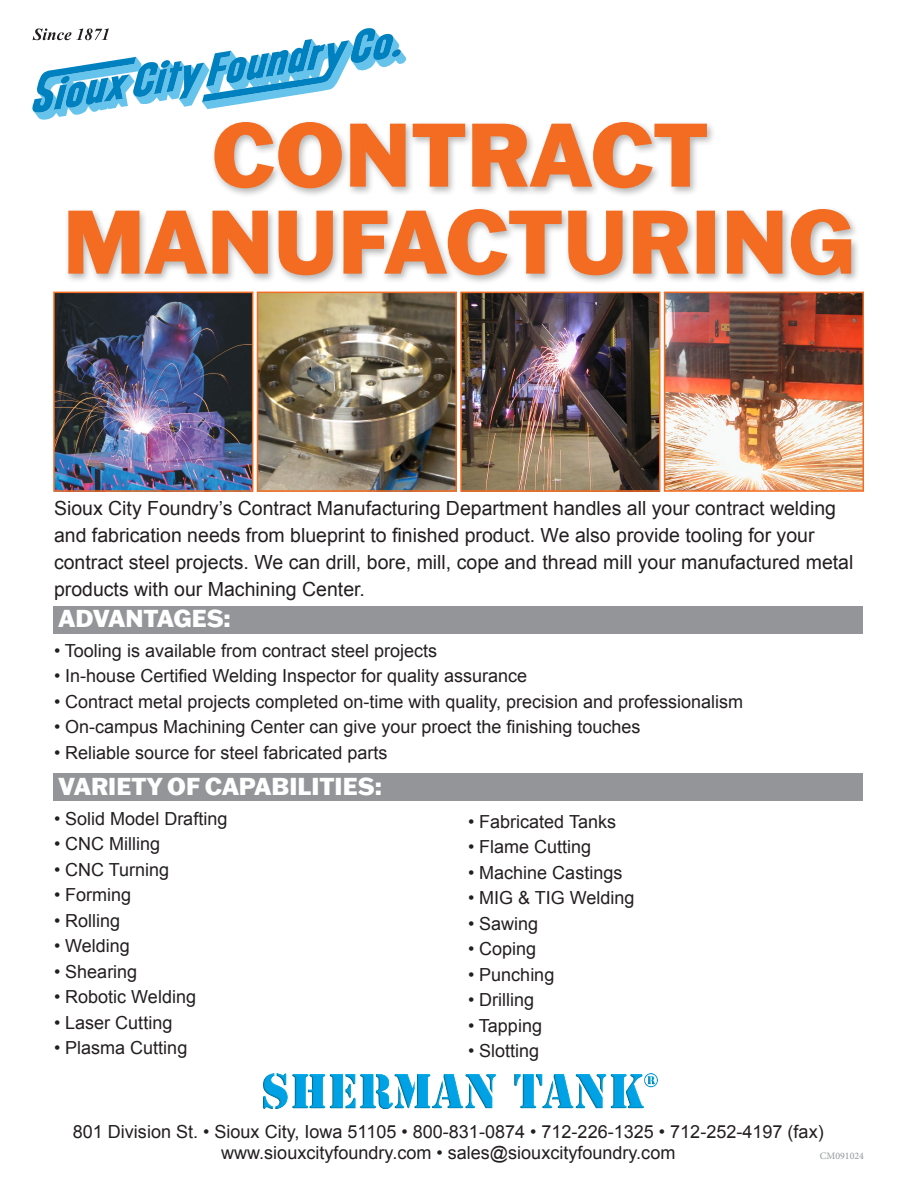
<style>
.page{position:relative;width:918px;height:1188px;background:#fff}
.page>*{position:absolute;margin:0;border:0;box-sizing:border-box;transform-origin:0 0}
.t1{font:800 88.05px "Franklin Gothic ATF";color:#f36c21}
.t2{font:800 24px "Franklin Gothic ATF";color:#fff}
.t3{font:19.5px/27px "Arial";color:#231f20}
.t4{font:18px "Arial";color:#231f20}
.t5{font:9.9px "Minion Pro";color:#939598}
</style>
<div class="page">
<div style="left:64px;top:119px;width:796px;height:166px;background:#231f20;opacity:.33"></div>
<svg style="left:32px;top:28px;width:375px;height:93px"></svg>
<img style="left:463px;top:295px;width:194px;height:194px">
<div style="left:460px;top:292px;width:200px;height:200px;border:2px solid #f36c21"></div>
<img style="left:56px;top:295px;width:194px;height:194px">
<div style="left:53px;top:292px;width:200px;height:200px;border:2px solid #f36c21"></div>
<img style="left:260px;top:295px;width:194px;height:194px">
<div style="left:257px;top:292px;width:200px;height:200px;border:2px solid #f36c21"></div>
<img style="left:667px;top:295px;width:194px;height:194px">
<div style="left:664px;top:292px;width:200px;height:200px;border:2px solid #f36c21"></div>
<div style="left:54px;top:606px;width:809px;height:28px;background:#939598"></div>
<div style="left:54px;top:773px;width:809px;height:28px;background:#939598"></div>
<img style="left:263px;top:1074px;width:394px;height:35px">
<p class="t1" style="left:212px;top:96px;width:498px">CONTRACT</p>
<p class="t1" style="left:63px;top:183px;width:794px">MANUFACTURING</p>
<p class="t3" style="left:54px;top:495px;width:801px">Sioux City Foundry’s Contract Manufacturing Department handles all your contract welding and fabrication needs from blueprint to finished product. We also provide tooling for your contract steel projects. We can drill, bore, mill, cope and thread mill your manufactured metal products with our Machining Center.</p>
<p class="t2" style="left:59px;top:602px;width:174px">ADVANTAGES:</p>
<p class="t4" style="left:54px;top:638px;width:385px">• Tooling is available from contract steel projects</p>
<p class="t4" style="left:54px;top:664px;width:475px">• In-house Certified Welding Inspector for quality assurance</p>
<p class="t4" style="left:54px;top:689px;width:691px">• Contract metal projects completed on-time with quality, precision and professionalism</p>
<p class="t4" style="left:54px;top:715px;width:588px">• On-campus Machining Center can give your proect the finishing touches</p>
<p class="t4" style="left:54px;top:740px;width:335px">• Reliable source for steel fabricated parts</p>
<p class="t2" style="left:59px;top:770px;width:325px">VARIETY OF CAPABILITIES:</p>
<p class="t4" style="left:54px;top:807px;width:175px">• Solid Model Drafting</p>
<p class="t4" style="left:54px;top:832px;width:108px">• CNC Milling</p>
<p class="t4" style="left:54px;top:858px;width:117px">• CNC Turning</p>
<p class="t4" style="left:54px;top:883px;width:79px">• Forming</p>
<p class="t4" style="left:54px;top:909px;width:68px">• Rolling</p>
<p class="t4" style="left:54px;top:934px;width:77px">• Welding</p>
<p class="t4" style="left:54px;top:960px;width:85px">• Shearing</p>
<p class="t4" style="left:54px;top:985px;width:144px">• Robotic Welding</p>
<p class="t4" style="left:54px;top:1011px;width:120px">• Laser Cutting</p>
<p class="t4" style="left:54px;top:1036px;width:135px">• Plasma Cutting</p>
<p class="t4" style="left:468px;top:810px;width:150px">• Fabricated Tanks</p>
<p class="t4" style="left:468px;top:835px;width:125px">• Flame Cutting</p>
<p class="t4" style="left:468px;top:861px;width:156px">• Machine Castings</p>
<p class="t4" style="left:468px;top:886px;width:168px">• MIG &amp; TIG Welding</p>
<p class="t4" style="left:468px;top:912px;width:72px">• Sawing</p>
<p class="t4" style="left:468px;top:937px;width:70px">• Coping</p>
<p class="t4" style="left:468px;top:963px;width:88px">• Punching</p>
<p class="t4" style="left:468px;top:988px;width:68px">• Drilling</p>
<p class="t4" style="left:468px;top:1014px;width:76px">• Tapping</p>
<p class="t4" style="left:468px;top:1039px;width:73px">• Slotting</p>
<p class="t4" style="left:73px;top:1119px;width:752px">801 Division St. • Sioux City, Iowa 51105 • 800-831-0874 • 712-226-1325 • 712-252-4197 (fax)</p>
<p class="t4" style="left:221px;top:1141px;width:456px">www.siouxcityfoundry.com • sales@siouxcityfoundry.com</p>
<p class="t5" style="left:820px;top:1149px;width:46px">CM091024</p>
</div>
